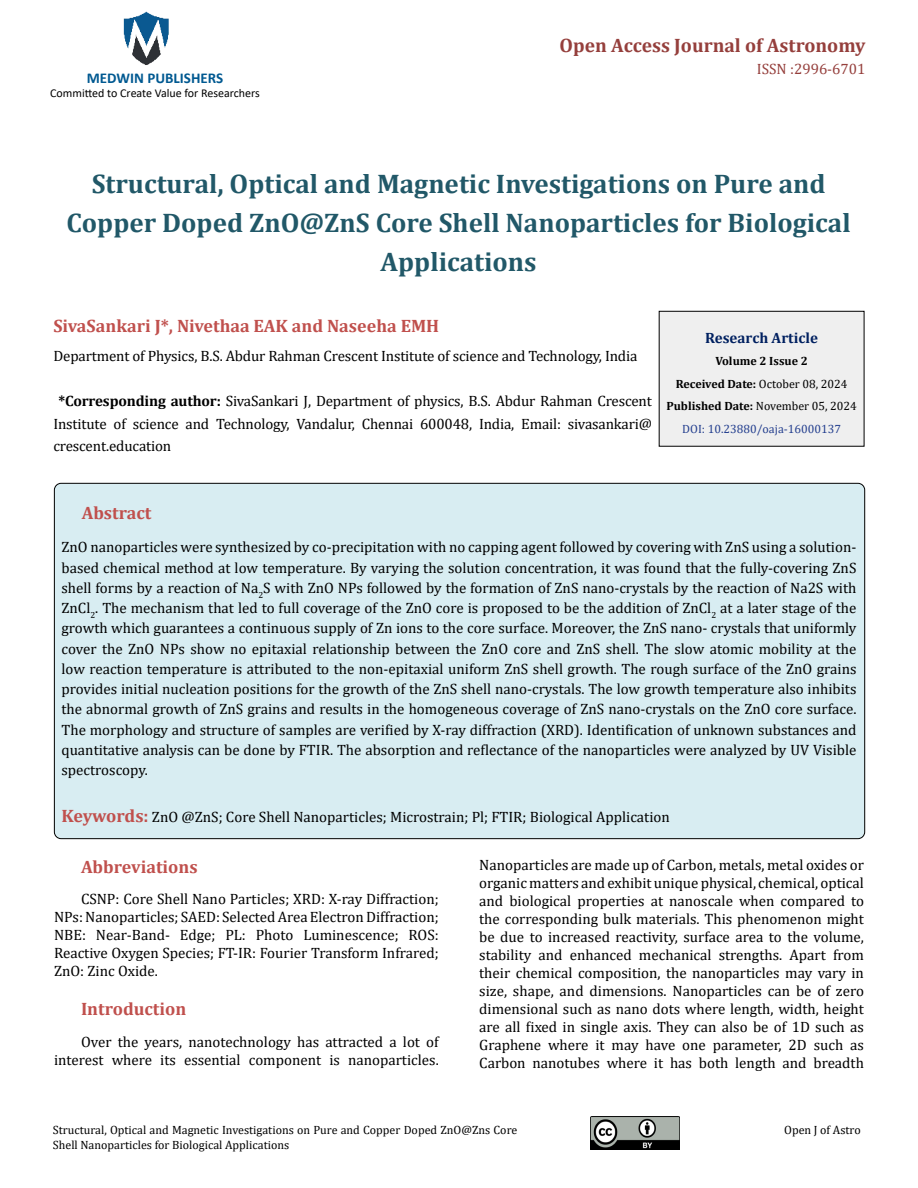
<style>
.page{position:relative;width:918px;height:1188px;background:#fff}
.page>*{position:absolute;margin:0;border:0;box-sizing:border-box;transform-origin:0 0}
.t1{font:700 27px/39px "Cambria";color:#215868;text-align:center}
.t2{font:700 19.5px "Cambria";color:#953f3c}
.t3{font:700 18px "Cambria";color:#c0504d}
.t4{font:15px/18px "Cambria";color:#000;text-align:justify}
.t5{font:700 15px "Calibri";color:#005991}
.t6{font:700 15px "Cambria";color:#002060}
.t7{font:15px "Cambria";color:#953f3c}
.t8{font:12px/14.4px "Cambria";color:#000}
.t9{font:700 12px/22.5px "Cambria";color:#000;text-align:center}
.t10{font:12px "Calibri";color:#000}
.s1{font-weight:700}
.s2{font-weight:400}
.s3{font-weight:400;color:#25408f}
.s4{font-weight:700;font-size:18px;color:#c0504d}
</style>
<div class="page">
<img style="left:123px;top:11px;width:46px;height:54px">
<img style="left:590px;top:1116px;width:89px;height:34px">
<div style="left:659px;top:311px;width:205px;height:135px;background:#efefef"></div>
<div style="left:659px;top:311px;width:205px;height:136px;border:1px solid #000"></div>
<div style="left:54px;top:483px;width:811px;height:356px;background:#d8edf2;border-radius:7px"></div>
<p class="t5" style="left:87px;top:67px;width:138px">MEDWIN PUBLISHERS</p>
<p class="t10" style="left:50px;top:85px;width:211px">Committed to Create Value for Researchers</p>
<h2 class="t2" style="left:560px;top:31px;width:307px">Open Access Journal of Astronomy</h2>
<p class="t7" style="left:757px;top:60px;width:110px">ISSN :2996-6701</p>
<h1 class="t1" style="left:67px;top:163px;width:786px">Structural, Optical and Magnetic Investigations on Pure and<br>Copper Doped ZnO@ZnS Core Shell Nanoparticles for Biological<br>Applications</h1>
<p class="t3" style="left:53px;top:313px;width:387px">SivaSankari J*, Nivethaa EAK and Naseeha EMH</p>
<p class="t4" style="left:53px;top:347px;width:586px">Department of Physics, B.S. Abdur Rahman Crescent Institute of science and Technology, India</p>
<p class="t4" style="left:53px;top:390px;width:600px;line-height:22.5px;text-indent:5px"><span class="s1">*Corresponding author:</span> SivaSankari J, Department of physics, B.S. Abdur Rahman Crescent Institute of science and Technology, Vandalur, Chennai 600048, India, Email: sivasankari@ crescent.education</p>
<p class="t6" style="left:705px;top:327px;width:114px">Research Article</p>
<p class="t9" style="left:666px;top:350px;width:192px">Volume 2 Issue 2<br>Received Date: <span class="s2">October 08, 2024<br></span>Published Date: <span class="s2">November 05, 2024<br></span><span class="s3">DOI: 10.23880/oaja-16000137</span></p>
<p class="t3" style="left:82px;top:500px;width:71px">Abstract</p>
<p class="t4" style="left:61px;top:537px;width:797px;line-height:20.2px">ZnO nanoparticles were synthesized by co-precipitation with no capping agent followed by covering with ZnS using a solution&shy;based chemical method at low temperature. By varying the solution concentration, it was found that the fully-covering ZnS shell forms by a reaction of Na<sub>2</sub>S with ZnO NPs followed by the formation of ZnS nano-crystals by the reaction of Na2S with ZnCl<sub>2</sub>. The mechanism that led to full coverage of the ZnO core is proposed to be the addition of ZnCl<sub>2</sub> at a later stage of the growth which guarantees a continuous supply of Zn ions to the core surface. Moreover, the ZnS nano- crystals that uniformly cover the ZnO NPs show no epitaxial relationship between the ZnO core and ZnS shell. The slow atomic mobility at the low reaction temperature is attributed to the non-epitaxial uniform ZnS shell growth. The rough surface of the ZnO grains provides initial nucleation positions for the growth of the ZnS shell nano-crystals. The low growth temperature also inhibits the abnormal growth of ZnS grains and results in the homogeneous coverage of ZnS nano-crystals on the ZnO core surface.<br>The morphology and structure of samples are verified by X-ray diffraction (XRD). Identification of unknown substances and quantitative analysis can be done by FTIR. The absorption and reflectance of the nanoparticles were analyzed by UV Visible spectroscopy.</p>
<p class="t4" style="left:61px;top:807px;width:610px"><span class="s4">Keywords:</span> ZnO @ZnS; Core Shell Nanoparticles; Microstrain; Pl; FTIR; Biological Application</p>
<p class="t3" style="left:81px;top:854px;width:118px">Abbreviations</p>
<p class="t4" style="left:54px;top:890px;width:386px;text-indent:27px">CSNP: Core Shell Nano Particles; XRD: X-ray Diffraction; NPs: Nanoparticles; SAED: Selected Area Electron Diffraction; NBE: Near-Band- Edge; PL: Photo Luminescence; ROS:<br>Reactive Oxygen Species; FT-IR: Fourier Transform Infrared; ZnO: Zinc Oxide.</p>
<p class="t3" style="left:81px;top:996px;width:107px">Introduction</p>
<p class="t4" style="left:54px;top:1033px;width:386px;text-align:right">Over the years, nanotechnology has attracted a lot of interest where its essential component is nanoparticles.</p>
<p class="t4" style="left:479px;top:856px;width:386px">Nanoparticles are made up of Carbon, metals, metal oxides or organic matters and exhibit unique physical, chemical, optical and biological properties at nanoscale when compared to the corresponding bulk materials. This phenomenon might be due to increased reactivity, surface area to the volume, stability and enhanced mechanical strengths. Apart from their chemical composition, the nanoparticles may vary in size, shape, and dimensions. Nanoparticles can be of zero dimensional such as nano dots where length, width, height are all fixed in single axis. They can also be of 1D such as Graphene where it may have one parameter, 2D such as Carbon nanotubes where it has both length and breadth</p>
<p class="t8" style="left:53px;top:1123px;width:466px">Structural, Optical and Magnetic Investigations on Pure and Copper Doped ZnO@Zns Core<br>Shell Nanoparticles for Biological Applications</p>
<p class="t8" style="left:784px;top:1123px;width:78px">Open J of Astro</p>
</div>
